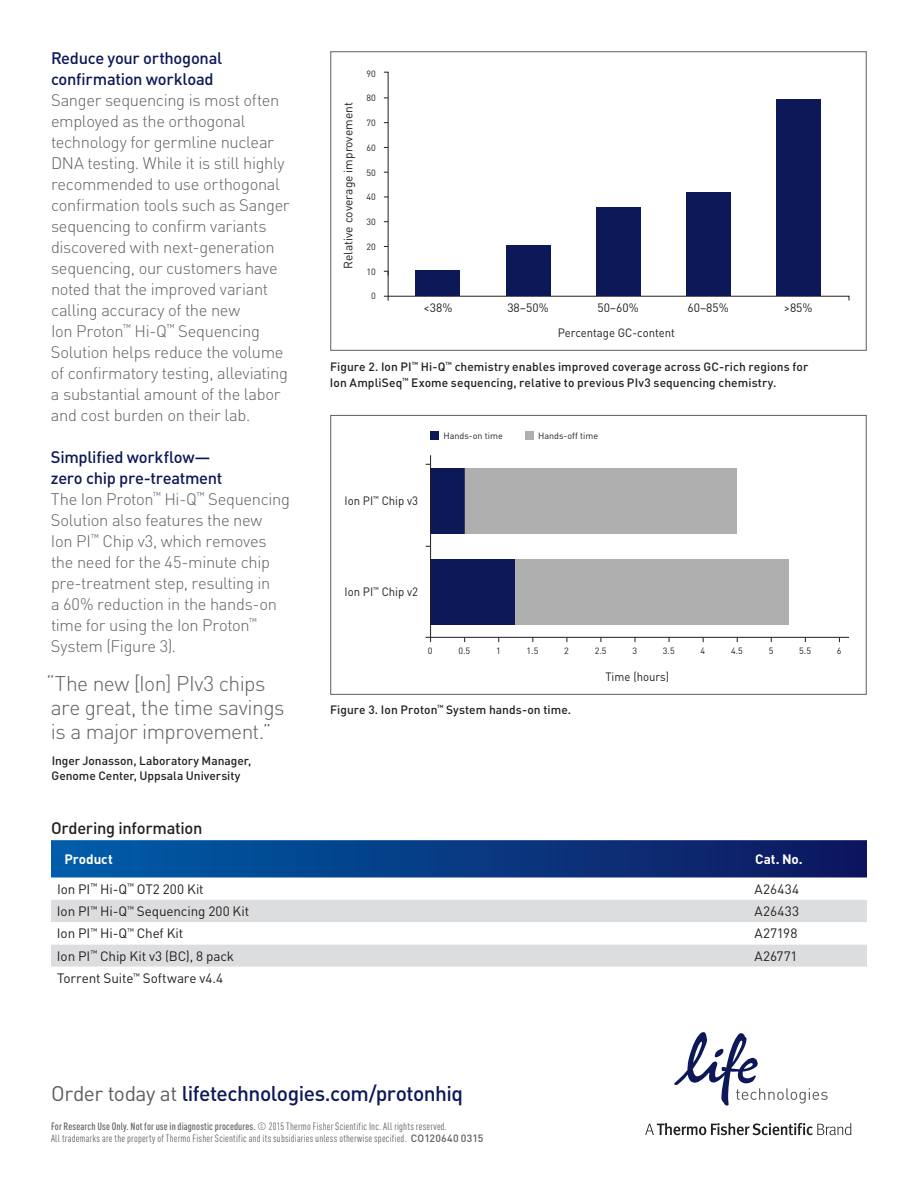
<style>
.page{position:relative;width:918px;height:1188px;background:#fff}
.page>*{position:absolute;margin:0;border:0;box-sizing:border-box;transform-origin:0 0}
.t1{font:300 21px/24px "DIN Pro";letter-spacing:-.025em;color:#5f5f62}
.t2{font:500 21px "DIN Pro";letter-spacing:-.025em;color:#0d1858}
.t3{font:300 16.5px/21px "DIN Pro";letter-spacing:-.02em;color:#5f5f62}
.t4{font:500 16.5px/21px "DIN Pro";letter-spacing:-.02em;color:#0d1858}
.t5{font:500 16.5px "DIN Pro";letter-spacing:-.02em;color:#231f20}
.t6{font:13.5px "DIN Pro";letter-spacing:-.005em;color:#231f20}
.t7{font:700 13.5px "DIN Pro";letter-spacing:-.005em;color:#fff}
.t8{font:500 12px/15.8px "DIN Pro";letter-spacing:.005em;color:#231f20}
.t9{font:12px "DIN Pro";color:#231f20;scale:.95 1}
.t10{font:12px "DIN Pro";color:#231f20}
.t11{font:condensed 10.5px/12px "DIN Pro";letter-spacing:.02em;color:#5f5f62}
.t12{font:9px "DIN Pro";color:#231f20}
.s1{font-weight:500;color:#0d1858}
.s2{font-weight:400;color:#5f5f62}
.s3{font-weight:500}
.s4{font-weight:500;font-stretch:normal}
</style>
<div class="page">
<svg style="left:51px;top:840px;width:816px;height:37px;background:#083b84"></svg>
<div style="left:51px;top:900px;width:816px;height:22px;background:#dcdddf"></div>
<svg style="left:51px;top:944px;width:816px;height:23px;background:#dddee0"></svg>
<svg style="left:383px;top:72px;width:466px;height:229px"></svg>
<div style="left:416px;top:271px;width:44px;height:25px;background:#0d1858"></div>
<div style="left:506px;top:245px;width:44px;height:51px;background:#0d1858"></div>
<div style="left:596px;top:207px;width:44px;height:89px;background:#0d1858"></div>
<div style="left:686px;top:193px;width:44px;height:103px;background:#0d1858"></div>
<div style="left:776px;top:100px;width:44px;height:196px;background:#0d1858"></div>
<div style="left:331px;top:52px;width:535px;height:299px;border:1px solid #5f5f62"></div>
<svg style="left:330px;top:415px;width:537px;height:280px"></svg>
<svg style="left:674px;top:1032px;width:154px;height:74px"></svg>
<svg style="left:645px;top:1123px;width:206px;height:12px"></svg>
<p class="t4" style="left:51px;top:46px;width:173px">Reduce your orthogonal confirmation workload</p>
<p class="t3" style="left:51px;top:88px;width:240px">Sanger sequencing is most often employed as the orthogonal technology for germline nuclear<br>DNA testing. While it is still highly recommended to use orthogonal confirmation tools such as Sanger sequencing to confirm variants discovered with next-generation sequencing, our customers have noted that the improved variant calling accuracy of the new<br>Ion Proton<sup>™</sup> Hi-Q<sup>™</sup> Sequencing<br>Solution helps reduce the volume of confirmatory testing, alleviating a substantial amount of the labor and cost burden on their lab.</p>
<p class="t3" style="left:51px;top:445px;width:240px"><span class="s1">Simplified workflow—<br>zero chip pre-treatment<br></span>The Ion Proton<sup>™</sup> Hi-Q<sup>™</sup> Sequencing<br>Solution also features the new<br>Ion PI<sup>™</sup> Chip v3, which removes the need for the 45-minute chip pre-treatment step, resulting in<br>a 60% reduction in the hands-on time for using the Ion Proton<sup>™<br></sup>System (Figure 3).</p>
<p class="t1" style="left:46px;top:671px;width:240px">“The new [Ion] PIv3 chips are great, the time savings is a major improvement.”</p>
<p class="t8" style="left:52px;top:752px;width:201px;line-height:15px">Inger Jonasson, Laboratory Manager,<br>Genome Center, Uppsala University</p>
<p class="t10" style="left:340px;top:269px;width:168px;rotate:-90deg">Relative coverage improvement</p>
<p class="t12" style="left:367px;top:67px;width:11px">90</p>
<p class="t12" style="left:367px;top:92px;width:11px">80</p>
<p class="t12" style="left:367px;top:117px;width:11px">70</p>
<p class="t12" style="left:367px;top:141px;width:11px">60</p>
<p class="t12" style="left:367px;top:166px;width:11px">50</p>
<p class="t12" style="left:367px;top:191px;width:11px">40</p>
<p class="t12" style="left:367px;top:216px;width:11px">30</p>
<p class="t12" style="left:367px;top:240px;width:11px">20</p>
<p class="t12" style="left:367px;top:265px;width:11px">10</p>
<p class="t12" style="left:371px;top:290px;width:6px">0</p>
<p class="t10" style="left:424px;top:299px;width:30px">&lt;38%</p>
<p class="t10" style="left:507px;top:299px;width:43px">38–50%</p>
<p class="t10" style="left:597px;top:299px;width:43px">50–60%</p>
<p class="t10" style="left:687px;top:299px;width:43px">60–85%</p>
<p class="t10" style="left:784px;top:299px;width:30px">&gt;85%</p>
<p class="t9" style="left:558px;top:325px;width:125px">Percentage GC-content</p>
<p class="t8" style="left:330px;top:358px;width:480px">Figure 2. Ion PI<sup>™</sup> Hi-Q<sup>™</sup> chemistry enables improved coverage across GC-rich regions for<br>Ion AmpliSeq<sup>™</sup> Exome sequencing, relative to previous PIv3 sequencing chemistry.</p>
<p class="t9" style="left:345px;top:492px;width:79px">Ion PI<sup>™</sup> Chip v3</p>
<p class="t12" style="left:444px;top:430px;width:61px">Hands-on time</p>
<p class="t12" style="left:538px;top:430px;width:61px">Hands-off time</p>
<p class="t9" style="left:345px;top:583px;width:79px">Ion PI<sup>™</sup> Chip v2</p>
<p class="t12" style="left:428px;top:645px;width:6px">0</p>
<p class="t12" style="left:458px;top:645px;width:13px">0.5</p>
<p class="t12" style="left:496px;top:645px;width:6px">1</p>
<p class="t12" style="left:527px;top:645px;width:13px">1.5</p>
<p class="t12" style="left:564px;top:645px;width:6px">2</p>
<p class="t12" style="left:595px;top:645px;width:13px">2.5</p>
<p class="t12" style="left:632px;top:645px;width:6px">3</p>
<p class="t12" style="left:663px;top:645px;width:13px">3.5</p>
<p class="t12" style="left:701px;top:645px;width:6px">4</p>
<p class="t12" style="left:731px;top:645px;width:13px">4.5</p>
<p class="t12" style="left:769px;top:645px;width:6px">5</p>
<p class="t12" style="left:799px;top:645px;width:13px">5.5</p>
<p class="t12" style="left:837px;top:645px;width:6px">6</p>
<p class="t9" style="left:605px;top:669px;width:69px">Time (hours)</p>
<p class="t8" style="left:330px;top:701px;width:243px">Figure 3. Ion Proton<sup>™</sup> System hands-on time.</p>
<p class="t5" style="left:51px;top:817px;width:153px">Ordering information</p>
<p class="t7" style="left:64px;top:850px;width:50px">Product</p>
<p class="t7" style="left:755px;top:850px;width:49px">Cat. No.</p>
<p class="t6" style="left:57px;top:880px;width:148px">Ion PI<sup>™</sup> Hi-Q<sup>™</sup> OT2 200 Kit</p>
<p class="t6" style="left:755px;top:880px;width:46px">A26434</p>
<p class="t6" style="left:57px;top:902px;width:194px">Ion PI<sup>™</sup> Hi-Q<sup>™</sup> Sequencing 200 Kit</p>
<p class="t6" style="left:755px;top:902px;width:46px">A26433</p>
<p class="t6" style="left:57px;top:924px;width:128px">Ion PI<sup>™</sup> Hi-Q<sup>™</sup> Chef Kit</p>
<p class="t6" style="left:755px;top:924px;width:44px">A27198</p>
<p class="t6" style="left:57px;top:947px;width:179px">Ion PI<sup>™</sup> Chip Kit v3 (BC), 8 pack</p>
<p class="t6" style="left:755px;top:947px;width:44px">A26771</p>
<p class="t6" style="left:57px;top:969px;width:168px">Torrent Suite<sup>™</sup> Software v4.4</p>
<p class="t2" style="left:51px;top:1079px;width:413px"><span class="s2">Order today at</span> lifetechnologies.com/protonhiq</p>
<p class="t11" style="left:51px;top:1120px;width:434px"><span class="s3">For Research Use Only. Not for use in diagnostic procedures.</span> © 2015 Thermo Fisher Scientific Inc. All rights reserved.<br>All trademarks are the property of Thermo Fisher Scientific and its subsidiaries unless otherwise specified. <span class="s4">CO120640 0315</span></p>
</div>
